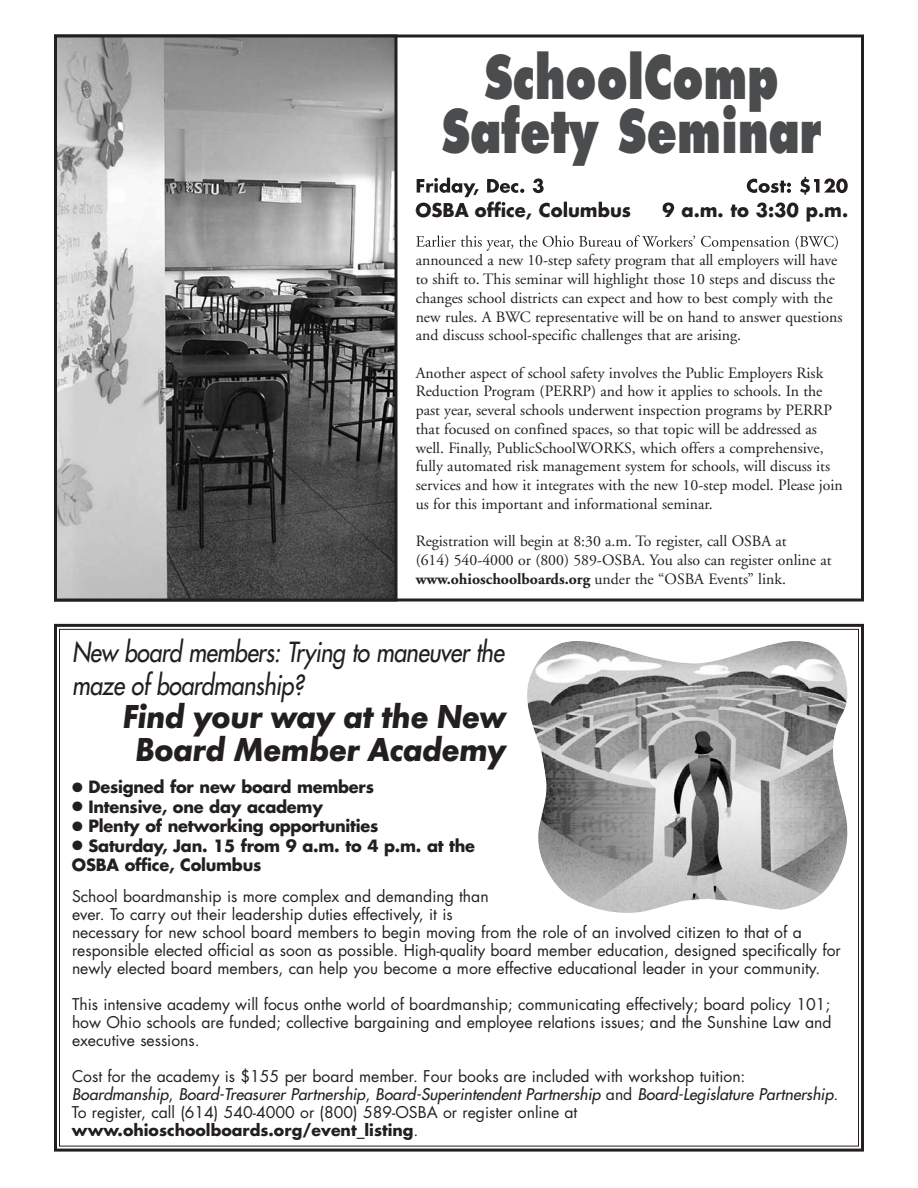
<style>
.page{position:relative;width:918px;height:1188px;background:#fff}
.page>*{position:absolute;margin:0;border:0;box-sizing:border-box;transform-origin:0 0}
.t1{font:800 58.8px/54px "Futura";color:#4b4c4d;text-align:center;scale:.74 1}
.t2{font:italic 700 34.5px/33px "Futura T";letter-spacing:-.02em;color:#231f20;text-align:center;scale:.95 1}
.t3{font:27px/33px "Futura";color:#231f20;scale:.86 1}
.t4{font:700 18px "Futura";color:#231f20}
.t5{font:700 16.5px/19.5px "Futura";letter-spacing:-.015em;color:#231f20}
.t6{font:15.75px/18.8px "Adobe Garamond";color:#231f20}
.t7{font:15.75px/18px "Futura";color:#231f20}
.s1{font-weight:700}
.s2{font-style:italic}
</style>
<div class="page">
<img style="left:397px;top:39px;width:467px;height:208px">
<img style="left:416px;top:235px;width:37px;height:12px">
<img style="left:417px;top:178px;width:374px;height:19px">
<img style="left:416px;top:201px;width:181px;height:7px">
<img style="left:58px;top:38px;width:335px;height:560px">
<div style="left:54px;top:34px;width:343px;height:568px;border:3px solid #231f20"></div>
<div style="left:54px;top:624px;width:810px;height:528px;border:3px solid #231f20"></div>
<img style="left:527px;top:641px;width:321px;height:272px">
<h1 class="t1" style="left:441px;top:54px;width:515px">SchoolComp<br>Safety Seminar</h1>
<p class="t4" style="left:416px;top:202px;width:217px">OSBA office, Columbus</p>
<p class="t4" style="left:662px;top:202px;width:187px">9 a.m. to 3:30 p.m.</p>
<p class="t6" style="left:416px;top:252px;width:428px">announced a new 10-step safety program that all employers will have to shift to. This seminar will highlight those 10 steps and discuss the changes school districts can expect and how to best comply with the new rules. A BWC representative will be on hand to answer questions and discuss school-specific challenges that are arising.</p>
<p class="t6" style="left:416px;top:365px;width:429px">Another aspect of school safety involves the Public Employers Risk Reduction Program (PERRP) and how it applies to schools. In the past year, several schools underwent inspection programs by PERRP that focused on confined spaces, so that topic will be addressed as well. Finally, PublicSchoolWORKS, which offers a comprehensive, fully automated risk management system for schools, will discuss its services and how it integrates with the new 10-step model. Please join us for this important and informational seminar.</p>
<p class="t6" style="left:416px;top:534px;width:417px">Registration will begin at 8:30 a.m. To register, call OSBA at<br>(614) 540-4000 or (800) 589-OSBA. You also can register online at <span class="s1">www.ohioschoolboards.org</span> under the “OSBA Events” link.</p>
<h3 class="t3" style="left:72px;top:638px;width:509px">New board members: Trying to maneuver the maze of boardmanship?</h3>
<h2 class="t2" style="left:123px;top:703px;width:406px">Find your way at the New<br>Board Member Academy</h2>
<p class="t5" style="left:72px;top:779px;width:303px">● Designed for new board members</p>
<p class="t5" style="left:72px;top:798px;width:252px">● Intensive, one day academy</p>
<p class="t5" style="left:72px;top:818px;width:308px">● Plenty of networking opportunities</p>
<p class="t5" style="left:72px;top:837px;width:405px">● Saturday, Jan. 15 from 9 a.m. to 4 p.m. at the<br>OSBA office, Columbus</p>
<p class="t7" style="left:72px;top:888px;width:770px">School boardmanship is more complex and demanding than<br>ever. To carry out their leadership duties effectively, it is<br>necessary for new school board members to begin moving from the role of an involved citizen to that of a responsible elected official as soon as possible. High-quality board member education, designed specifically for newly elected board members, can help you become a more effective educational leader in your community.</p>
<p class="t7" style="left:72px;top:996px;width:761px;text-align:justify">This intensive academy will focus onthe world of boardmanship; communicating effectively; board policy 101; how Ohio schools are funded; collective bargaining and employee relations issues; and the Sunshine Law and executive sessions.</p>
<p class="t7" style="left:72px;top:1068px;width:768px">Cost for the academy is $155 per board member. Four books are included with workshop tuition:<br><span class="s2">Boardmanship</span>, <span class="s2">Board-Treasurer Partnership</span>, <span class="s2">Board-Superintendent Partnership</span> a n d <span class="s2">Board-Legislature Partnership</span>.<br>To register, call (614) 540-4000 or (800) 589-OSBA or register online at <span class="s1">www.ohioschoolboards.org/event_listing</span>.</p>
</div>
